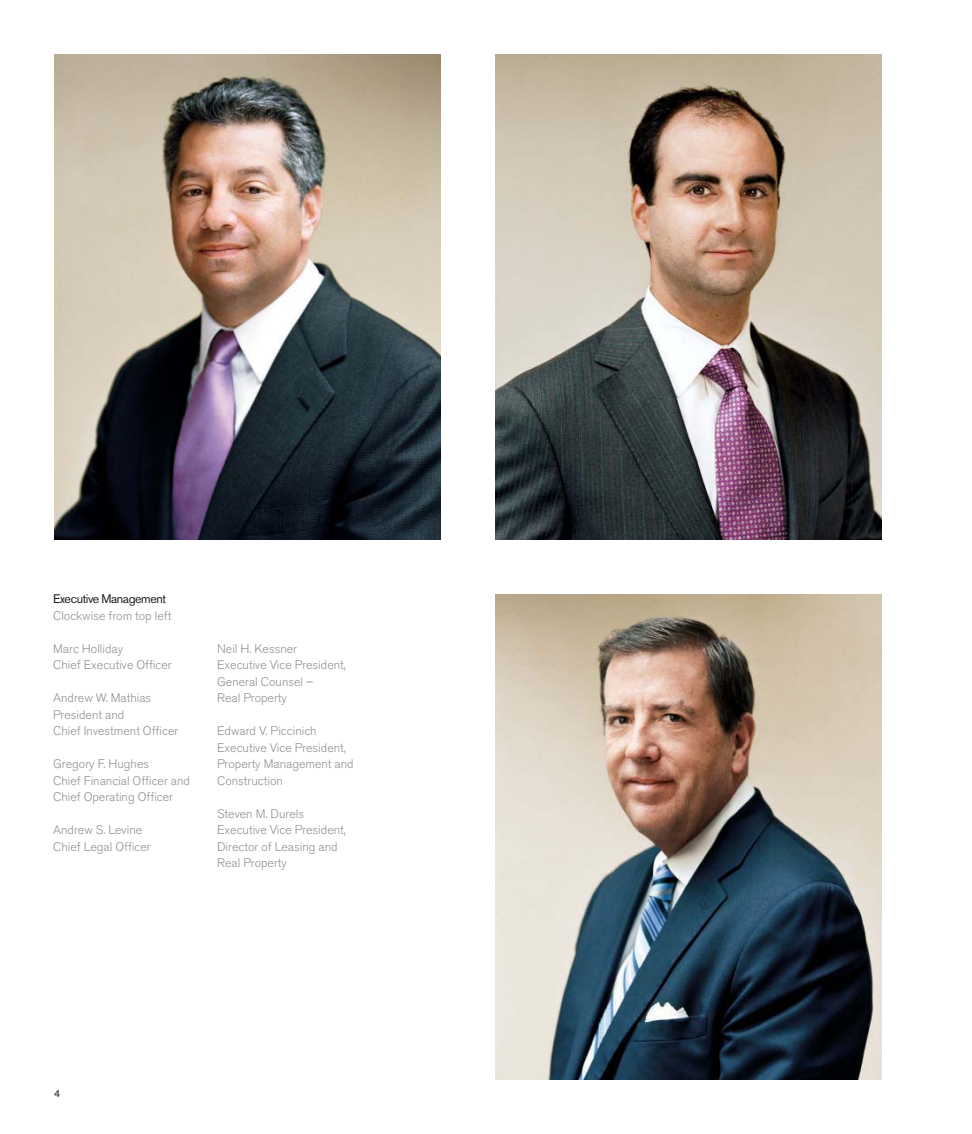
<style>
.page{position:relative;width:972px;height:1134px;background:#fff}
.page>*{position:absolute;margin:0;border:0;box-sizing:border-box;transform-origin:0 0}
.t1{font:300 12.3px/16.5px "Akzidenz Grotesk BE";color:#919195}
.t2{font:12.3px "Akzidenz Grotesk BE";letter-spacing:-.035em;color:#231f20}
.t3{font:10.5px "Akzidenz Grotesk BE";color:#231f20}
</style>
<div class="page">
<img style="left:495px;top:54px;width:387px;height:486px">
<img style="left:495px;top:594px;width:387px;height:486px">
<img style="left:54px;top:54px;width:387px;height:486px">
<p class="t2" style="left:53px;top:595px;width:114px">Executive Management</p>
<p class="t1" style="left:53px;top:609px;width:120px">Clockwise from top left</p>
<p class="t1" style="left:53px;top:642px;width:120px">Marc Holliday<br>Chief Executive Officer</p>
<p class="t1" style="left:53px;top:691px;width:127px">Andrew W. Mathias<br>President and<br>Chief Investment Officer</p>
<p class="t1" style="left:53px;top:757px;width:138px">Gregory F. Hughes<br>Chief Financial Officer and<br>Chief Operating Officer</p>
<p class="t1" style="left:53px;top:823px;width:99px">Andrew S. Levine<br>Chief Legal Officer</p>
<p class="t1" style="left:217px;top:642px;width:130px">Neil H. Kessner<br>Executive Vice President,<br>General Counsel –<br>Real Property</p>
<p class="t1" style="left:217px;top:724px;width:138px">Edward V. Piccinich<br>Executive Vice President,<br>Property Management and<br>Construction</p>
<p class="t1" style="left:217px;top:807px;width:130px">Steven M. Durels<br>Executive Vice President,<br>Director of Leasing and<br>Real Property</p>
<p class="t3" style="left:54px;top:1089px;width:8px">4</p>
</div>
